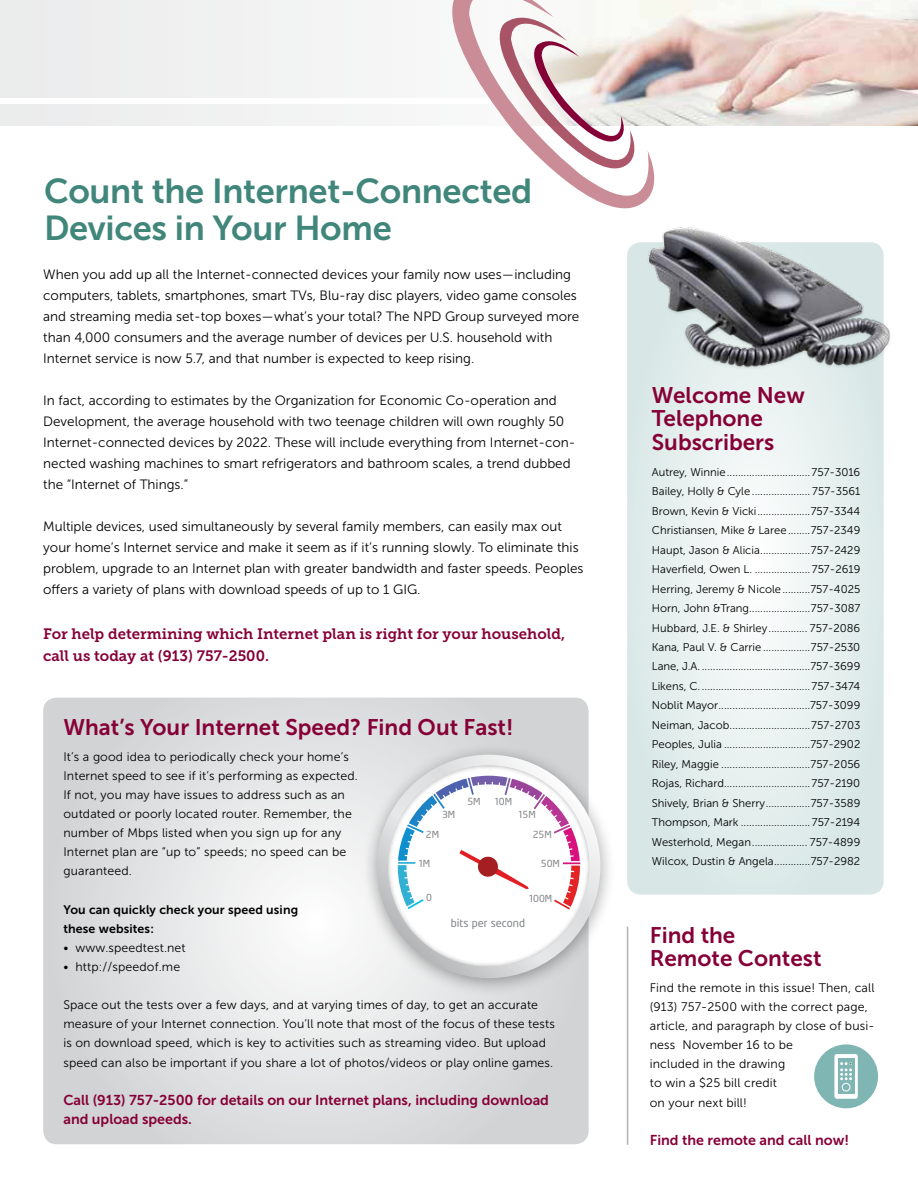
<style>
.page{position:relative;width:918px;height:1188px;background:#fff}
.page>*{position:absolute;margin:0;border:0;box-sizing:border-box;transform-origin:0 0}
.t1{font:34.5px/37.5px "Museo Sans 700";letter-spacing:-.01em;color:#41867a}
.t2{font:22.5px/23.2px "Museo Sans 700";color:#860038}
.t3{font:15px/22.5px "Museo Slab 700";color:#860038}
.t4{font:14.25px/19px "Museo Sans 700";color:#860038}
.t5{font:13.5px/21px "Museo Sans 300";color:#000}
.t6{font:12.3px/19px "Museo Sans 300";letter-spacing:.01em;color:#000}
.t7{font:12.3px/19px "Museo Sans 700";letter-spacing:.01em;color:#000}
.t8{font:11.25px/19.5px "Museo Sans 300";color:#000;text-align:justify}
.t9{font:11.1px "Neo Tech";color:#808285}
.t10{font:9.6px/20.4px "Neo Tech";color:#808285}
</style>
<div class="page">
<img style="left:666px;top:0;width:252px;height:126px">
<div style="left:0;top:0;width:616px;height:126px;background:#f1f1f2"></div>
<div style="left:0;top:98px;width:493px;height:6px;background:#fff"></div>
<svg style="left:452px;top:0;width:214px;height:209px"></svg>
<hr style="left:627px;top:927px;width:1px;height:218px;background:#b1b4b6">
<svg style="left:627px;top:242px;width:257px;height:653px"></svg>
<img style="left:640px;top:227px;width:250px;height:150px">
<div style="left:814px;top:1044px;width:64px;height:64px;background:#7fb5b3;border-radius:50%"></div>
<svg style="left:834px;top:1054px;width:24px;height:45px"></svg>
<div style="left:842px;top:1083px;width:8px;height:8px;border:1px solid #fff;border-radius:50%"></div>
<svg style="left:43px;top:698px;width:546px;height:446px;background:#dfe0e1"></svg>
<div style="left:361px;top:742px;width:255px;height:255px;background:#000;opacity:.35"></div>
<svg style="left:377px;top:755px;width:223px;height:223px"></svg>
<svg style="left:388px;top:765px;width:201px;height:202px"></svg>
<svg style="left:398px;top:776px;width:182px;height:134px"></svg>
<h1 class="t1" style="left:44px;top:172px;width:490px">Count the Internet-Connected<br>Devices in Your Home</h1>
<p class="t5" style="left:43px;top:263px;width:538px">When you add up all the Internet-connected devices your family now uses — including computers, tablets, smartphones, smart TVs, Blu-ray disc players, video game consoles and streaming media set-top boxes — what’s your total? The NPD Group surveyed more than 4,000 consumers and the average number of devices per U.S. household with Internet service is now 5.7, and that number is expected to keep rising.</p>
<p class="t5" style="left:43px;top:390px;width:534px">In fact, according to estimates by the Organization for Economic Co-operation and Development, the average household with two teenage children will own roughly 50<br>Internet-connected devices by 2022. These will include everything from Internet-con&shy;nected washing machines to smart refrigerators and bathroom scales, a trend dubbed the “Internet of Things.”</p>
<p class="t5" style="left:43px;top:516px;width:542px">Multiple devices, used simultaneously by several family members, can easily max out your home’s Internet service and make it seem as if it’s running slowly. To eliminate this problem, upgrade to an Internet plan with greater bandwidth and faster speeds. Peoples offers a variety of plans with download speeds of up to 1 GIG.</p>
<h3 class="t3" style="left:43px;top:622px;width:523px">For help determining which Internet plan is right for your household, call us today at (913) 757-2500.</h3>
<h2 class="t2" style="left:63px;top:715px;width:452px">What’s Your Internet Speed? Find Out Fast!</h2>
<p class="t6" style="left:63px;top:747px;width:296px">It’s a good idea to periodically check your home’s Internet speed to see if it’s performing as expected.<br>If not, you may have issues to address such as an outdated or poorly located router. Remember, the number of Mbps listed when you sign up for any Internet plan are “up to” speeds; no speed can be guaranteed.</p>
<p class="t7" style="left:63px;top:900px;width:236px">You can quickly check your speed using these websites:</p>
<p class="t6" style="left:63px;top:938px;width:124px">• www.speedtest.net</p>
<p class="t6" style="left:63px;top:957px;width:118px">• http://speedof.me</p>
<p class="t6" style="left:63px;top:996px;width:493px">Space out the tests over a few days, and at varying times of day, to get an accurate measure of your Internet connection. You’ll note that most of the focus of these tests is on download speed, which is key to activities such as streaming video. But upload speed can also be important if you share a lot of photos/videos or play online games.</p>
<p class="t4" style="left:63px;top:1090px;width:487px">Call (913) 757-2500 for details on our Internet plans, including download and upload speeds.</p>
<p class="t10" style="left:467px;top:792px;width:15px">5M</p>
<p class="t10" style="left:495px;top:792px;width:19px">10M</p>
<p class="t10" style="left:442px;top:805px;width:15px">3M</p>
<p class="t10" style="left:533px;top:805px;width:21px;text-indent:-14px">15M<br>25M</p>
<p class="t10" style="left:426px;top:825px;width:15px">2M</p>
<p class="t10" style="left:419px;top:853px;width:13px">1M</p>
<p class="t10" style="left:541px;top:853px;width:21px">50M</p>
<p class="t10" style="left:426px;top:888px;width:7px">0</p>
<p class="t10" style="left:529px;top:889px;width:25px">100M</p>
<p class="t9" style="left:451px;top:917px;width:76px">bits per second</p>
<h2 class="t2" style="left:652px;top:384px;width:155px">Welcome New<br>Telephone<br>Subscribers</h2>
<p class="t8" style="left:652px;top:462px;width:210px">Autrey, Winnie..............................757-3016<br>Bailey, Holly &amp; Cyle ..................... 757-3561<br>Brown, Kevin &amp; Vicki...................757-3344<br>Christiansen, Mike &amp; Laree........757-2349<br>Haupt, Jason &amp; Alicia..................757-2429<br>Haverfield, Owen L. .................... 757-2619<br>Herring, Jeremy &amp; Nicole..........757-4025<br>Horn, John &amp;Trang......................757-3087<br>Hubbard, J.E. &amp; Shirley.............. 757-2086<br>Kana, Paul V. &amp; Carrie .................757-2530<br>Lane, J.A. .......................................757-3699<br>Likens, C. .......................................757-3474<br>Noblit Mayor.................................757-3099<br>Neiman, Jacob.............................757-2703<br>Peoples, Julia ...............................757-2902<br>Riley, Maggie ................................757-2056<br>Rojas, Richard...............................757-2190<br>Shively, Brian &amp; Sherry................757-3589<br>Thompson, Mark ......................... 757-2194<br>Westerhold, Megan.................... 757-4899<br>Wilcox, Dustin &amp; Angela.............757-2982</p>
<h2 class="t2" style="left:650px;top:923px;width:173px">Find the<br>Remote Contest</h2>
<p class="t6" style="left:650px;top:978px;width:226px">Find the remote in this issue! Then, call (913) 757-2500 with the correct page, article, and paragraph by close of busi&shy;ness November 16 to be<br>included in the drawing<br>to win a $25 bill credit<br>on your next bill!</p>
<p class="t4" style="left:650px;top:1130px;width:201px">Find the remote and call now!</p>
</div>
